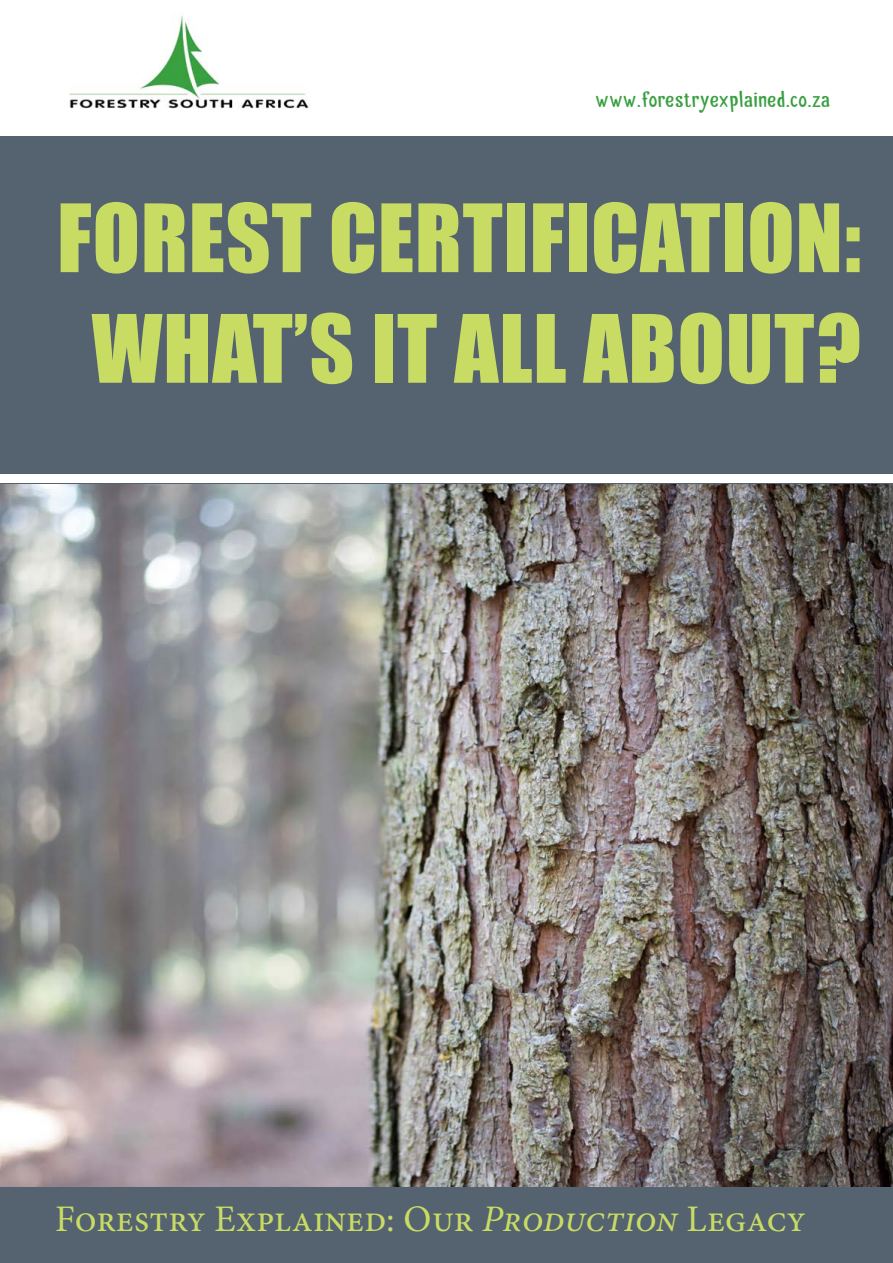
<style>
.page{position:relative;width:893px;height:1263px;background:#fff}
.page>*{position:absolute;margin:0;border:0;box-sizing:border-box;transform-origin:0 0}
.t1{font:87px/110.6px "Impact";letter-spacing:.01em;color:#c8dc64;text-align:center}
.t2{font:37.5px "Minion Pro";color:#c8dc64}
.t3{font:27px "Palitoon";color:#399f40}
.s1{font-style:italic}
</style>
<div class="page">
<div style="left:0;top:136px;width:892px;height:1127px;background:#556270"></div>
<div style="left:0;top:474px;width:892px;height:9px;background:#fff"></div>
<img style="left:69px;top:15px;width:240px;height:94px">
<img style="left:0;top:485px;width:892px;height:701px">
<p class="t3" style="left:595px;top:83px;width:237px">www.forestryexplained.co.za</p>
<p class="t1" style="left:57px;top:180px;width:806px">FOREST CERTIFICATION:<br>WHAT’S IT ALL ABOUT?</p>
<p class="t2" style="left:55px;top:1193px;width:752px">Forestry Explained: Our <span class="s1">Production</span> Legacy</p>
</div>
